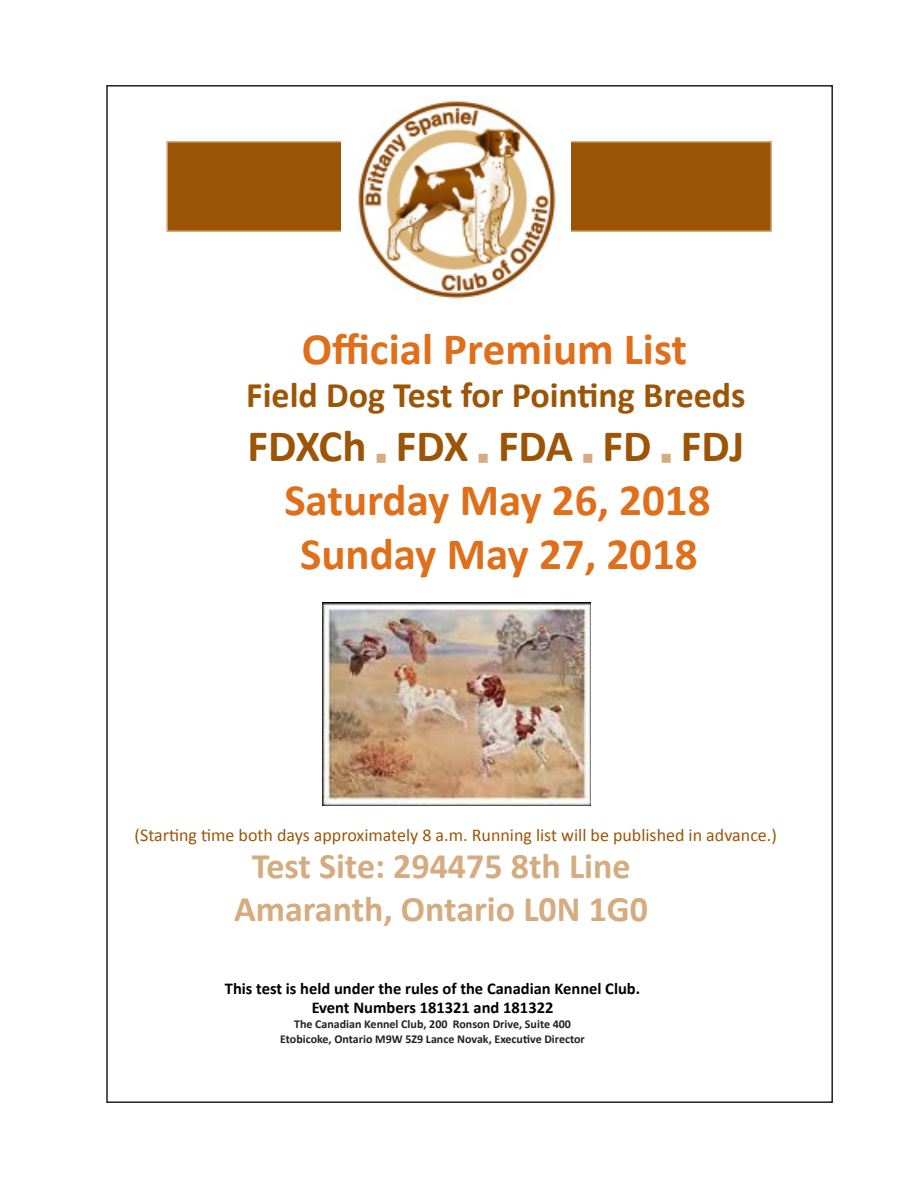
<style>
.page{position:relative;width:918px;height:1188px;background:#fff}
.page>*{position:absolute;margin:0;border:0;box-sizing:border-box;transform-origin:0 0}
.t1{font:700 45px "Calibri";color:#e06f1c}
.t2{font:700 45px "Calibri";color:#9c5506}
.t3{font:700 36px "Calibri";color:#d5ab80}
.t4{font:700 36px "Calibri";color:#9c5506}
.t5{font:18px "Calibri";color:#9c5506}
.heading_2{font:700 16.5px "Calibri";color:#000}
.t6{font:700 12px "Calibri";color:#231f20}
</style>
<div class="page">
<div style="left:166px;top:141px;width:606px;height:91px;background:#9c5506;border:2px solid #d5ab80"></div>
<img style="left:341px;top:101px;width:229px;height:198px">
<img style="left:322px;top:602px;width:268px;height:204px">
<p class="t1" style="left:302px;top:321px;width:387px">Official Premium List</p>
<p class="t4" style="left:246px;top:372px;width:501px">Field Dog Test for Pointing Breeds</p>
<p class="t2" style="left:248px;top:418px;width:498px">FDXCh FDX FDA FD FDJ</p>
<p class="t1" style="left:284px;top:472px;width:428px">Saturday May 26, 2018</p>
<p class="t1" style="left:300px;top:526px;width:399px">Sunday May 27, 2018</p>
<p class="t5" style="left:135px;top:823px;width:644px">(Starting time both days approximately 8 a.m. Running list will be published in advance.)</p>
<p class="t3" style="left:252px;top:843px;width:380px">Test Site: 294475 8th Line</p>
<p class="t3" style="left:234px;top:886px;width:416px">Amaranth, Ontario L0N 1G0</p>
<p class="heading_2" style="left:225px;top:978px;width:417px">This test is held under the rules of the Canadian Kennel Club.</p>
<p class="heading_2" style="left:312px;top:997px;width:243px">Event Numbers 181321 and 181322</p>
<p class="t6" style="left:294px;top:1017px;width:278px">The Canadian Kennel Club, 200 Ronson Drive, Suite 400</p>
<p class="t6" style="left:280px;top:1032px;width:306px">Etobicoke, Ontario M9W 5Z9 Lance Novak, Executive Director</p>
</div>
